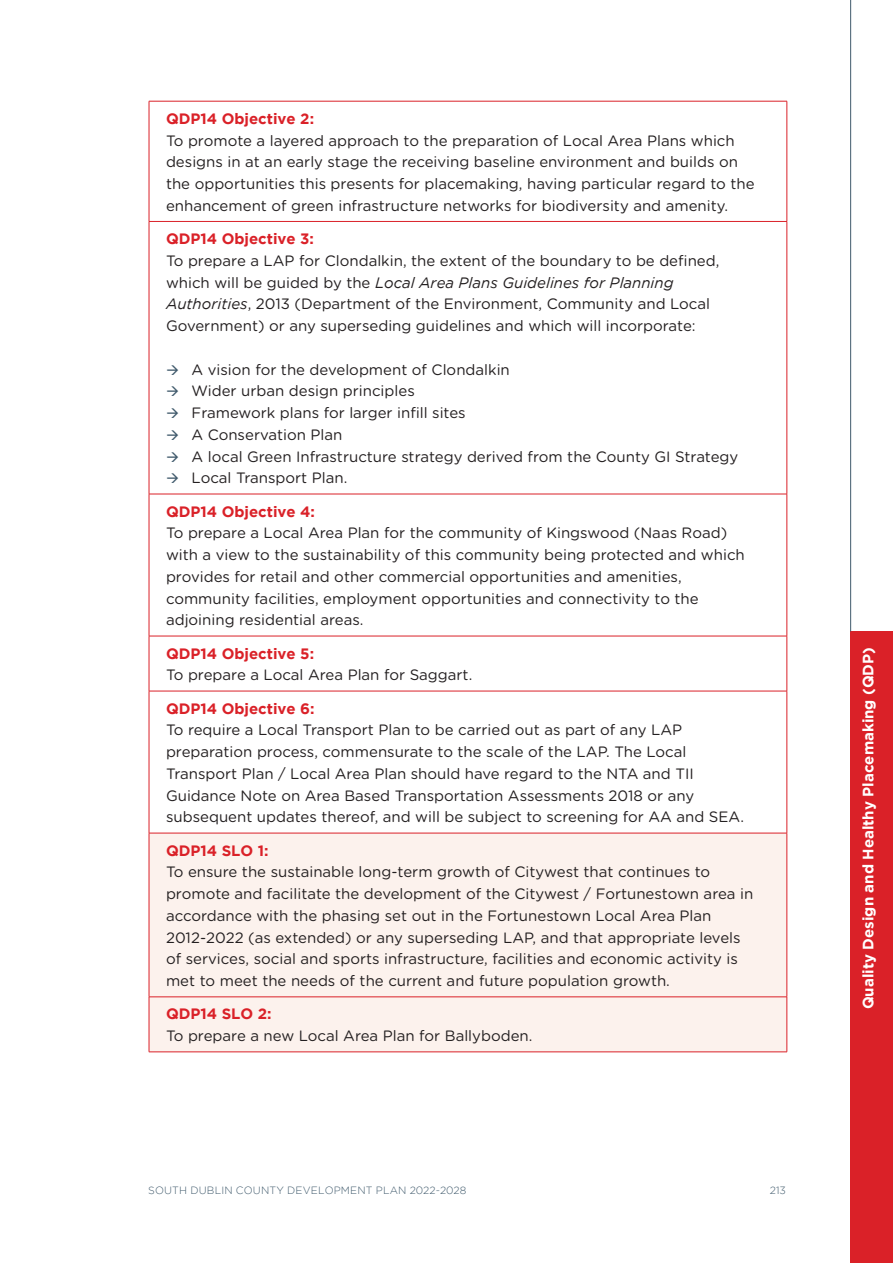
<style>
.page{position:relative;width:893px;height:1263px;background:#fff}
.page>*{position:absolute;margin:0;border:0;box-sizing:border-box;transform-origin:0 0}
.t1{font:15px/21.8px "Gotham Rounded";color:#231f20}
.t2{font:700 15px "Gotham";color:#da2128}
.t3{font:italic 15px "Gotham";color:#231f20}
.t4{font:700 15px "Gotham";color:#fff}
.t5{font:300 10.5px "Gotham";letter-spacing:.015em;color:#405a6c}
.s1{font-family:"Gotham Rounded";font-style:normal}
.s2{font-family:"Gotham";font-style:italic}
.s3{color:#3f596b}
</style>
<div class="page">
<div style="left:850px;top:631px;width:43px;height:632px;background:#da2128"></div>
<hr style="left:850px;top:0;width:1px;height:631px;background:#3f596b">
<div style="left:150px;top:834px;width:637px;height:217px;background:#fcf2ed"></div>
<hr style="left:149px;top:101px;width:638px;height:1px;background:#da2128">
<hr style="left:149px;top:101px;width:1px;height:120px;background:#da2128">
<hr style="left:787px;top:101px;width:1px;height:120px;background:#da2128">
<hr style="left:149px;top:221px;width:638px;height:1px;background:#da2128">
<hr style="left:149px;top:222px;width:1px;height:272px;background:#da2128">
<hr style="left:787px;top:222px;width:1px;height:272px;background:#da2128">
<hr style="left:149px;top:494px;width:1px;height:142px;background:#da2128">
<hr style="left:787px;top:494px;width:1px;height:142px;background:#da2128">
<hr style="left:149px;top:636px;width:1px;height:55px;background:#da2128">
<hr style="left:787px;top:636px;width:1px;height:55px;background:#da2128">
<hr style="left:149px;top:691px;width:1px;height:142px;background:#da2128">
<hr style="left:787px;top:691px;width:1px;height:142px;background:#da2128">
<hr style="left:149px;top:996px;width:638px;height:1px;background:#da2128">
<hr style="left:149px;top:494px;width:638px;height:1px;background:#da2128">
<hr style="left:149px;top:636px;width:638px;height:1px;background:#da2128">
<hr style="left:149px;top:691px;width:638px;height:1px;background:#da2128">
<hr style="left:149px;top:833px;width:638px;height:1px;background:#da2128">
<hr style="left:149px;top:833px;width:1px;height:164px;background:#da2128">
<hr style="left:787px;top:833px;width:1px;height:164px;background:#da2128">
<hr style="left:149px;top:997px;width:1px;height:55px;background:#da2128">
<hr style="left:787px;top:997px;width:1px;height:55px;background:#da2128">
<hr style="left:149px;top:1051px;width:638px;height:1px;background:#da2128">
<p class="t2" style="left:166px;top:110px;width:150px">QDP14 Objective 2:</p>
<p class="t1" style="left:166px;top:129px;width:590px">To promote a layered approach to the preparation of Local Area Plans which designs in at an early stage the receiving baseline environment and builds on the opportunities this presents for placemaking, having particular regard to the enhancement of green infrastructure networks for biodiversity and amenity.</p>
<p class="t2" style="left:166px;top:230px;width:150px">QDP14 Objective 3:</p>
<p class="t1" style="left:166px;top:249px;width:555px">To prepare a LAP for Clondalkin, the extent of the boundary to be defined,</p>
<p class="t3" style="left:166px;top:274px;width:509px"><span class="s1">which will be guided by the</span> Local Area Plans Guidelines for Planning</p>
<p class="t1" style="left:166px;top:292px;width:546px"><span class="s2">Authorities</span>, 2013 (Department of the Environment, Community and Local<br>Government) or any superseding guidelines and which will incorporate:</p>
<p class="t1" style="left:166px;top:358px;width:345px"><span class="s3">→</span> A vision for the development of Clondalkin</p>
<p class="t1" style="left:166px;top:379px;width:250px"><span class="s3">→</span> Wider urban design principles</p>
<p class="t1" style="left:166px;top:401px;width:301px"><span class="s3">→</span> Framework plans for larger infill sites</p>
<p class="t1" style="left:166px;top:423px;width:178px"><span class="s3">→</span> A Conservation Plan</p>
<p class="t1" style="left:166px;top:445px;width:574px"><span class="s3">→</span> A local Green Infrastructure strategy derived from the County GI Strategy</p>
<p class="t1" style="left:166px;top:466px;width:183px"><span class="s3">→</span> Local Transport Plan.</p>
<p class="t2" style="left:166px;top:503px;width:151px">QDP14 Objective 4:</p>
<p class="t1" style="left:166px;top:521px;width:580px">To prepare a Local Area Plan for the community of Kingswood (Naas Road) with a view to the sustainability of this community being protected and which provides for retail and other commercial opportunities and amenities, community facilities, employment opportunities and connectivity to the adjoining residential areas.</p>
<p class="t2" style="left:166px;top:645px;width:150px">QDP14 Objective 5:</p>
<p class="t1" style="left:166px;top:663px;width:308px">To prepare a Local Area Plan for Saggart.</p>
<p class="t2" style="left:166px;top:700px;width:150px">QDP14 Objective 6:</p>
<p class="t1" style="left:166px;top:718px;width:579px">To require a Local Transport Plan to be carried out as part of any LAP preparation process, commensurate to the scale of the LAP. The Local Transport Plan / Local Area Plan should have regard to the NTA and TII Guidance Note on Area Based Transportation Assessments 2018 or any subsequent updates thereof, and will be subject to screening for AA and SEA.</p>
<p class="t2" style="left:166px;top:842px;width:104px">QDP14 SLO 1:</p>
<p class="t1" style="left:166px;top:860px;width:589px">To ensure the sustainable long-term growth of Citywest that continues to promote and facilitate the development of the Citywest / Fortunestown area in accordance with the phasing set out in the Fortunestown Local Area Plan 2012-2022 (as extended) or any superseding LAP, and that appropriate levels of services, social and sports infrastructure, facilities and economic activity is met to meet the needs of the current and future population growth.</p>
<p class="t2" style="left:166px;top:1005px;width:107px">QDP14 SLO 2:</p>
<p class="t1" style="left:166px;top:1024px;width:368px">To prepare a new Local Area Plan for Ballyboden.</p>
<p class="t5" style="left:148px;top:1185px;width:320px">SOUTH DUBLIN COUNTY DEVELOPMENT PLAN 2022-2028</p>
<p class="t5" style="left:770px;top:1185px;width:18px">213</p>
<p class="t4" style="left:859px;top:1009px;width:364px;rotate:-90deg">Quality Design and Healthy Placemaking (QDP)</p>
</div>
